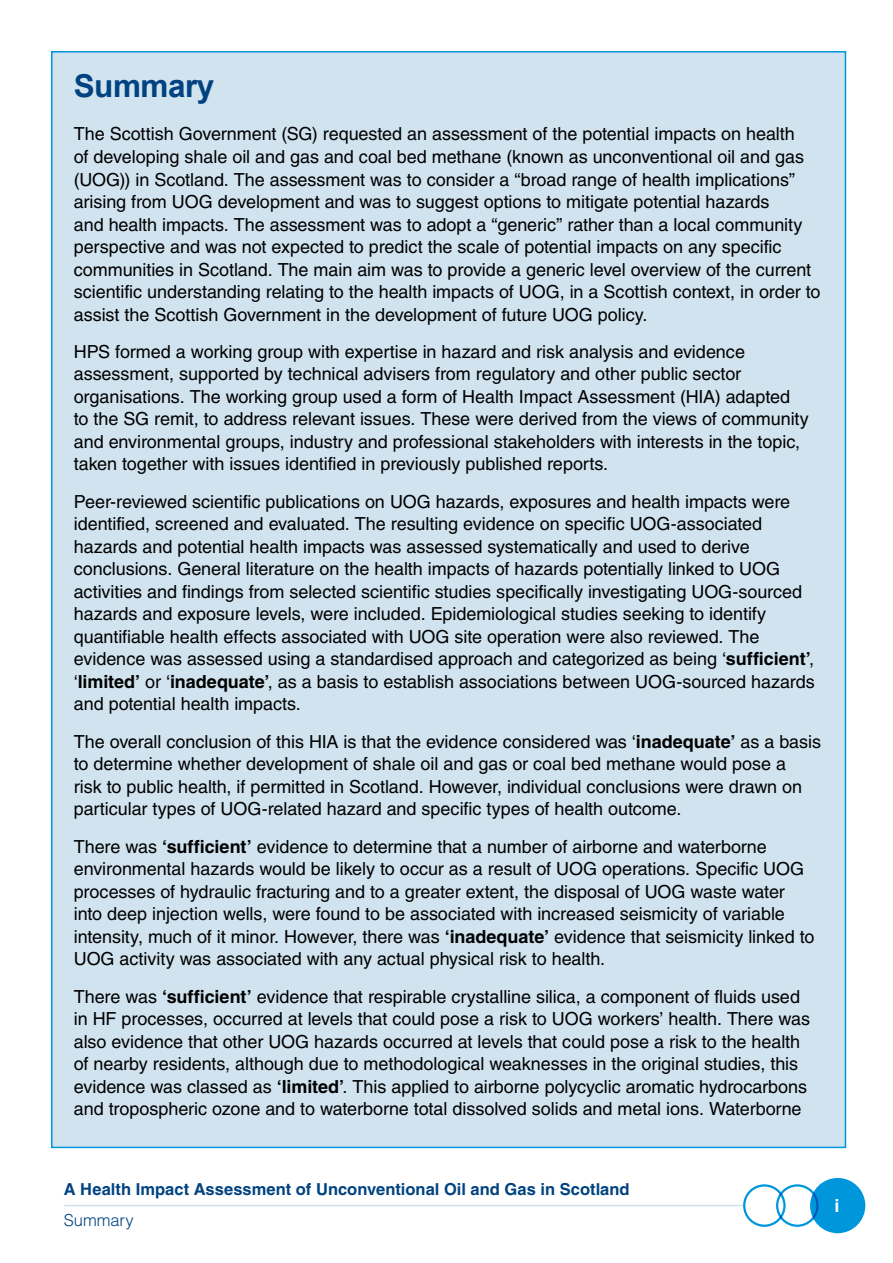
<style>
.page{position:relative;width:893px;height:1263px;background:#fff}
.page>*{position:absolute;margin:0;border:0;box-sizing:border-box;transform-origin:0 0}
.Heading_1_-_no_numbe{font:700 31.5px "Arial";letter-spacing:-.015em;color:#004380}
.Body_-_body_text{font:18px/22.5px "Helvetica LT Std";letter-spacing:-.005em;color:#000}
.t1{font:700 18px "Helvetica LT Std";color:#fff}
.t2{font:700 16.5px "Helvetica LT Std";color:#004380}
.t3{font:300 16.5px "Helvetica LT Std";color:#004380}
.s1{font-weight:700}
</style>
<div class="page">
<hr style="left:65px;top:1205px;width:677px;height:1px;background:#d0e3ef">
<div style="left:776px;top:1184px;width:43px;height:43px;border:2px solid #0096dc;border-radius:50%"></div>
<div style="left:743px;top:1184px;width:43px;height:43px;border:2px solid #0096dc;border-radius:50%"></div>
<div style="left:810px;top:1178px;width:55px;height:55px;background:#0096dc;border-radius:50%"></div>
<div style="left:52px;top:52px;width:793px;height:1095px;background:#d0e3ef"></div>
<h1 class="Heading_1_-_no_numbe" style="left:74px;top:65px;width:142px">Summary</h1>
<p class="Body_-_body_text" style="left:74px;top:123px;width:748px">The Scottish Government (SG) requested an assessment of the potential impacts on health<br>of developing shale oil and gas and coal bed methane (known as unconventional oil and gas (UOG)) in Scotland. The assessment was to consider a “broad range of health implications” arising from UOG development and was to suggest options to mitigate potential hazards<br>and health impacts. The assessment was to adopt a “generic” rather than a local community perspective and was not expected to predict the scale of potential impacts on any specific communities in Scotland. The main aim was to provide a generic level overview of the current scientific understanding relating to the health impacts of UOG, in a Scottish context, in order to assist the Scottish Government in the development of future UOG policy.</p>
<p class="Body_-_body_text" style="left:74px;top:340px;width:737px">HPS formed a working group with expertise in hazard and risk analysis and evidence assessment, supported by technical advisers from regulatory and other public sector organisations. The working group used a form of Health Impact Assessment (HIA) adapted to the SG remit, to address relevant issues. These were derived from the views of community and environmental groups, industry and professional stakeholders with interests in the topic, taken together with issues identified in previously published reports.</p>
<p class="Body_-_body_text" style="left:74px;top:490px;width:743px">Peer-reviewed scientific publications on UOG hazards, exposures and health impacts were identified, screened and evaluated. The resulting evidence on specific UOG-associated hazards and potential health impacts was assessed systematically and used to derive conclusions. General literature on the health impacts of hazards potentially linked to UOG activities and findings from selected scientific studies specifically investigating UOG-sourced hazards and exposure levels, were included. Epidemiological studies seeking to identify quantifiable health effects associated with UOG site operation were also reviewed. The evidence was assessed using a standardised approach and categorized as being ‘<span class="s1">sufficient’</span>, ‘<span class="s1">limited’</span> or ‘<span class="s1">inadequate’</span>, as a basis to establish associations between UOG-sourced hazards and potential health impacts.</p>
<p class="Body_-_body_text" style="left:74px;top:730px;width:749px">The overall conclusion of this HIA is that the evidence considered was ‘<span class="s1">inadequate’</span> as a basis to determine whether development of shale oil and gas or coal bed methane would pose a<br>risk to public health, if permitted in Scotland. However, individual conclusions were drawn on particular types of UOG-related hazard and specific types of health outcome.</p>
<p class="Body_-_body_text" style="left:74px;top:835px;width:742px">There was <span class="s1">‘sufficient’</span> evidence to determine that a number of airborne and waterborne environmental hazards would be likely to occur as a result of UOG operations. Specific UOG processes of hydraulic fracturing and to a greater extent, the disposal of UOG waste water into deep injection wells, were found to be associated with increased seismicity of variable intensity, much of it minor. However, there was <span class="s1">‘inadequate’</span> evidence that seismicity linked to UOG activity was associated with any actual physical risk to health.</p>
<p class="Body_-_body_text" style="left:74px;top:985px;width:738px">There was <span class="s1">‘sufficient’</span> evidence that respirable crystalline silica, a component of fluids used in HF processes, occurred at levels that could pose a risk to UOG workers’ health. There was also evidence that other UOG hazards occurred at levels that could pose a risk to the health of nearby residents, although due to methodological weaknesses in the original studies, this evidence was classed as <span class="s1">‘limited’</span>. This applied to airborne polycyclic aromatic hydrocarbons and tropospheric ozone and to waterborne total dissolved solids and metal ions. Waterborne</p>
<p class="t2" style="left:64px;top:1179px;width:567px">A Health Impact Assessment of Unconventional Oil and Gas in Scotland</p>
<p class="t3" style="left:64px;top:1210px;width:71px">Summary</p>
<p class="t1" style="left:834px;top:1195px;width:7px">i</p>
</div>
